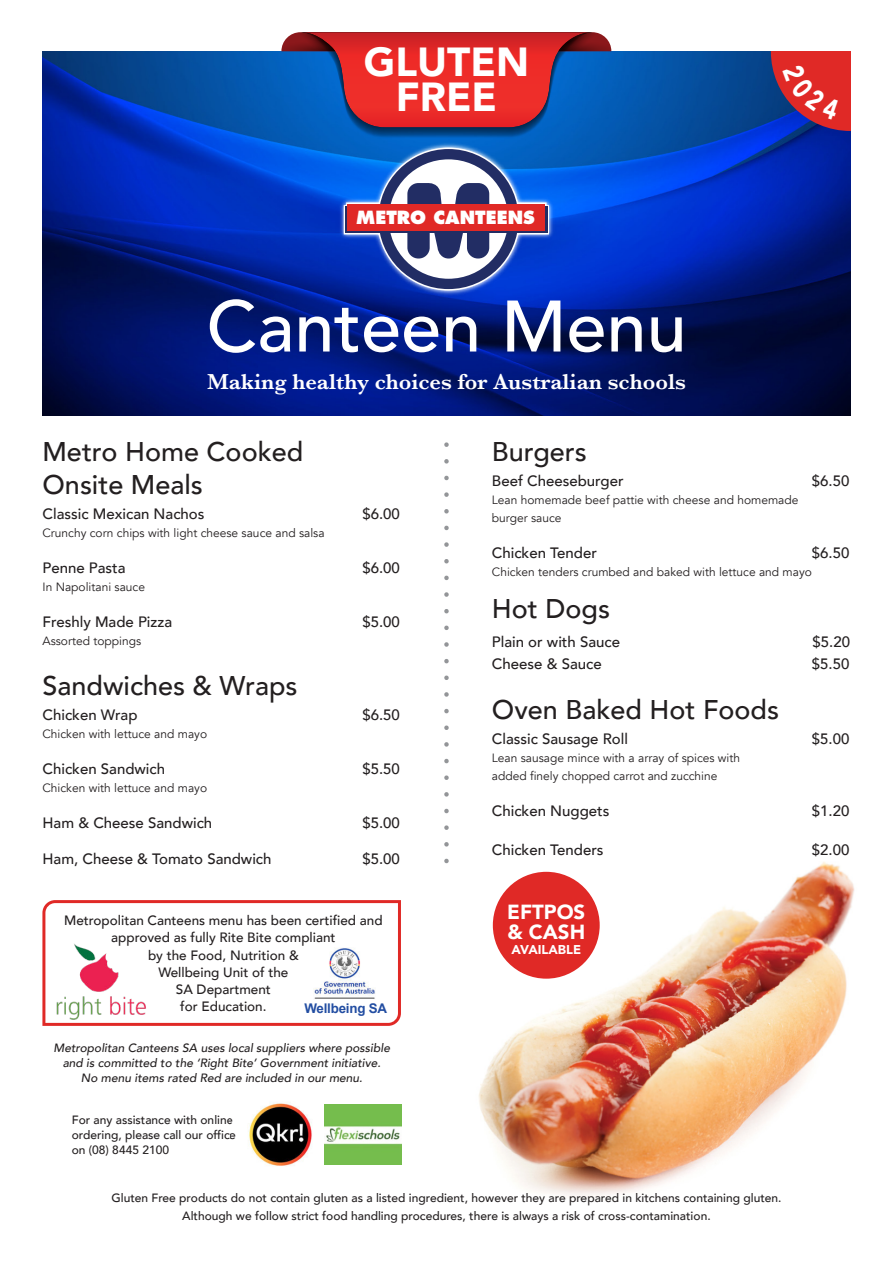
<style>
.page{position:relative;width:893px;height:1263px;background:#fff}
.page>*{position:absolute;margin:0;border:0;box-sizing:border-box;transform-origin:0 0}
.t1{font:500 72px "Avenir";color:#fff}
.t2{font:900 40.5px/35.1px "Avenir";color:#fff;text-align:center}
.t3{font:500 27px/33px "Avenir";color:#231f20}
.t4{font:600 22.5px "Baskerville";color:#fff}
.t5{font:900 20.4px/20.4px "Avenir";color:#fff}
.t6{font:800 17.7px "Futura";color:#fff}
.t7{font:500 15px "Avenir";color:#231f20}
.t8{font:500 13.5px/17.2px "Avenir";color:#231f20;text-align:center}
.t9{font:700 13.35px "Arial";letter-spacing:-.015em;color:#234ea2}
.t10{font:900 12.75px "Avenir";color:#fff}
.t11{font:12px/18px "Avenir";color:#231f20}
.t12{font:500 12px/15px "Avenir";color:#231f20;text-align:center}
.t13{font:italic 500 12px/15px "Avenir";color:#231f20;text-align:center}
</style>
<div class="page">
<img style="left:478px;top:862px;width:377px;height:334px">
<img style="left:43px;top:51px;width:807px;height:365px">
<img style="left:337px;top:141px;width:219px;height:156px">
<svg style="left:342px;top:146px;width:208px;height:146px"></svg>
<svg style="left:345px;top:207px;width:202px;height:26px"></svg>
<div style="left:348px;top:204px;width:197px;height:26px;background:#e02926"></div>
<svg style="left:444px;top:445px;width:5px;height:419px"></svg>
<div style="left:493px;top:872px;width:107px;height:107px;background:#e02926;border-radius:50%"></div>
<img style="left:330px;top:1105px;width:71px;height:59px">
<img style="left:249px;top:1102px;width:81px;height:64px">
<svg style="left:281px;top:32px;width:331px;height:107px;background:#863d5f"></svg>
<svg style="left:42px;top:900px;width:359px;height:126px"></svg>
<img style="left:328px;top:947px;width:33px;height:31px">
<img style="left:321px;top:978px;width:47px;height:8px">
<img style="left:314px;top:986px;width:61px;height:13px">
<svg style="left:771px;top:51px;width:79px;height:80px;background:#b02b40"></svg>
<h2 class="t2" style="left:364px;top:45px;width:167px">GLUTEN<br>FREE</h2>
<h3 class="t6" style="left:356px;top:208px;width:180px">METRO CANTEENS</h3>
<h1 class="t1" style="left:206px;top:294px;width:482px">Canteen Menu</h1>
<h3 class="t4" style="left:207px;top:372px;width:480px">Making healthy choices for Australian schools</h3>
<h3 class="t3" style="left:43px;top:437px;width:262px">Metro Home Cooked<br>Onsite Meals</h3>
<p class="t7" style="left:43px;top:507px;width:163px">Classic Mexican Nachos</p>
<p class="t7" style="left:362px;top:507px;width:39px">$6.00</p>
<p class="t11" style="left:43px;top:525px;width:284px">Crunchy corn chips with light cheese sauce and salsa</p>
<p class="t7" style="left:43px;top:561px;width:85px">Penne Pasta</p>
<p class="t7" style="left:362px;top:561px;width:39px">$6.00</p>
<p class="t11" style="left:43px;top:579px;width:104px">In Napolitani sauce</p>
<p class="t7" style="left:43px;top:615px;width:131px">Freshly Made Pizza</p>
<p class="t7" style="left:362px;top:615px;width:39px">$5.00</p>
<p class="t11" style="left:43px;top:633px;width:100px">Assorted toppings</p>
<h3 class="t3" style="left:43px;top:671px;width:257px">Sandwiches &amp; Wraps</h3>
<p class="t7" style="left:43px;top:708px;width:97px">Chicken Wrap</p>
<p class="t7" style="left:362px;top:708px;width:39px">$6.50</p>
<p class="t11" style="left:43px;top:726px;width:166px">Chicken with lettuce and mayo</p>
<p class="t7" style="left:43px;top:762px;width:124px">Chicken Sandwich</p>
<p class="t7" style="left:362px;top:762px;width:39px">$5.50</p>
<p class="t11" style="left:43px;top:780px;width:166px">Chicken with lettuce and mayo</p>
<p class="t7" style="left:43px;top:816px;width:171px">Ham &amp; Cheese Sandwich</p>
<p class="t7" style="left:362px;top:816px;width:39px">$5.00</p>
<p class="t7" style="left:43px;top:852px;width:231px">Ham, Cheese &amp; Tomato Sandwich</p>
<p class="t7" style="left:362px;top:852px;width:39px">$5.00</p>
<p class="t8" style="left:64px;top:913px;width:320px">Metropolitan Canteens menu has been certified and approved as fully Rite Bite compliant<br>by the Food, Nutrition &amp;<br>Wellbeing Unit of the<br>SA Department<br>for Education.</p>
<p class="t9" style="left:304px;top:1003px;width:84px">Wellbeing SA</p>
<p class="t13" style="left:54px;top:1042px;width:338px">Metropolitan Canteens SA uses local suppliers where possible and is committed to the ‘Right Bite’ Government initiative.<br>No menu items rated Red are included in our menu.</p>
<p class="t12" style="left:72px;top:1113px;width:166px;text-align:left">For any assistance with online ordering, please call our office on (08) 8445 2100</p>
<h3 class="t3" style="left:492px;top:437px;width:97px">Burgers</h3>
<p class="t7" style="left:492px;top:474px;width:133px">Beef Cheeseburger</p>
<p class="t7" style="left:812px;top:474px;width:39px">$6.50</p>
<p class="t11" style="left:492px;top:492px;width:308px">Lean homemade beef pattie with cheese and homemade burger sauce</p>
<p class="t7" style="left:492px;top:546px;width:107px">Chicken Tender</p>
<p class="t7" style="left:812px;top:546px;width:39px">$6.50</p>
<p class="t11" style="left:492px;top:564px;width:322px">Chicken tenders crumbed and baked with lettuce and mayo</p>
<h3 class="t3" style="left:492px;top:595px;width:120px">Hot Dogs</h3>
<p class="t7" style="left:492px;top:635px;width:130px">Plain or with Sauce</p>
<p class="t7" style="left:812px;top:635px;width:39px">$5.20</p>
<p class="t7" style="left:492px;top:657px;width:111px">Cheese &amp; Sauce</p>
<p class="t7" style="left:812px;top:657px;width:39px">$5.50</p>
<h3 class="t3" style="left:492px;top:695px;width:289px">Oven Baked Hot Foods</h3>
<p class="t7" style="left:492px;top:732px;width:138px">Classic Sausage Roll</p>
<p class="t7" style="left:812px;top:732px;width:39px">$5.00</p>
<p class="t11" style="left:492px;top:750px;width:250px">Lean sausage mince with a array of spices with added finely chopped carrot and zucchine</p>
<p class="t7" style="left:492px;top:804px;width:119px">Chicken Nuggets</p>
<p class="t7" style="left:812px;top:804px;width:39px">$1.20</p>
<p class="t7" style="left:492px;top:843px;width:113px">Chicken Tenders</p>
<p class="t7" style="left:812px;top:843px;width:39px">$2.00</p>
<h3 class="t5" style="left:507px;top:901px;width:80px">EFTPOS &amp; CASH</h3>
<p class="t10" style="left:511px;top:942px;width:71px">AVAILABLE</p>
<p class="t12" style="left:111px;top:1190px;width:671px;line-height:18px">Gluten Free products do not contain gluten as a listed ingredient, however they are prepared in kitchens containing gluten.<br>Although we follow strict food handling procedures, there is always a risk of cross-contamination.</p>
</div>
